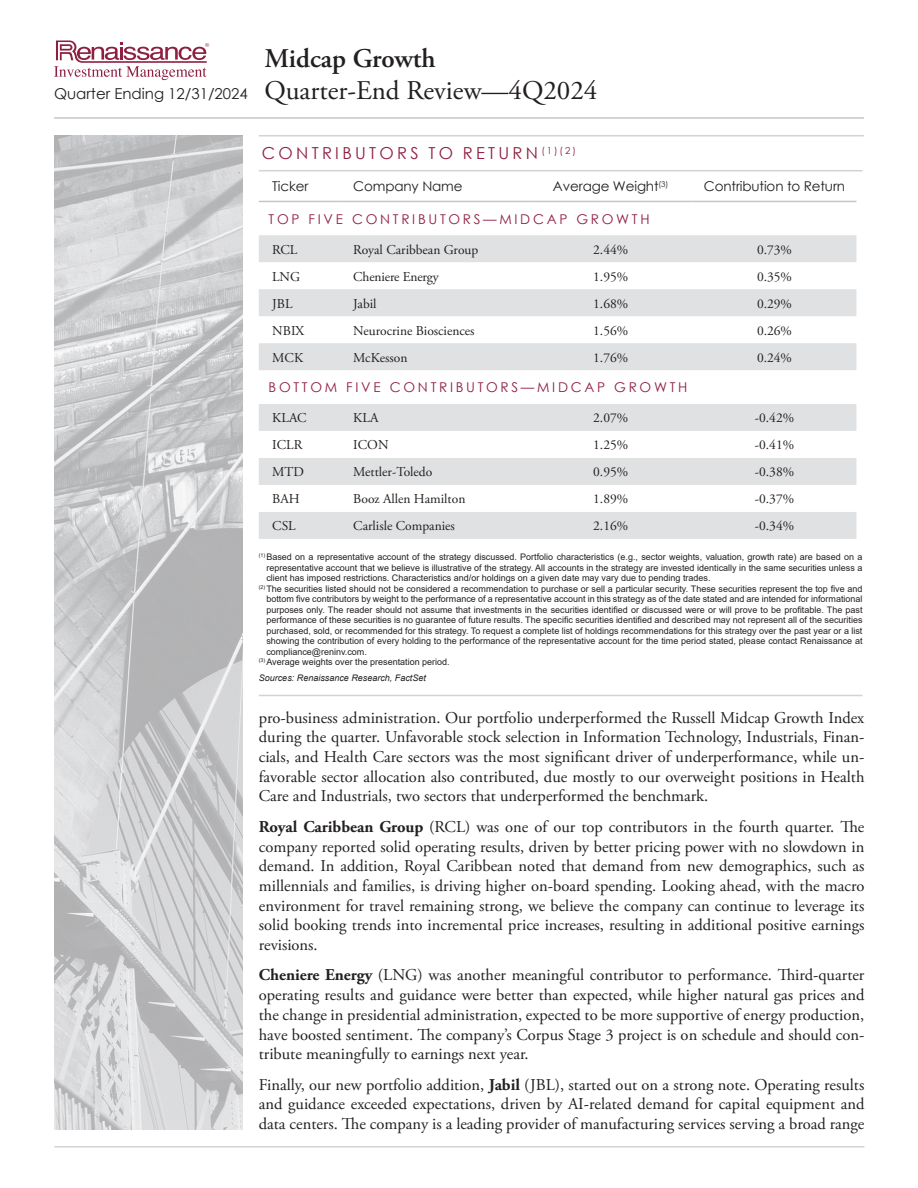
<style>
.page{position:relative;width:918px;height:1188px;background:#fff}
.page>*{position:absolute;margin:0;border:0;box-sizing:border-box;transform-origin:0 0}
.t1{font:27px/32.4px "Adobe Garamond Pro";color:#231f20}
.Commentaries_Body{font:16.5px/19.6px "Adobe Garamond Pro";color:#231f20;text-align:justify}
.t2{font:16.5px "Century Gothic";letter-spacing:.2em;color:#8f1f40}
.t3{font:13.5px "Adobe Garamond Pro";color:#231f20}
.t4{font:13.5px "Century Gothic";letter-spacing:.2em;color:#8f1f40}
.t5{font:13.5px "Century Gothic";letter-spacing:-.01em;color:#231f20}
.Page_disclosures{font:9px/10.5px "Arial";color:#231f20;text-align:justify}
.t6{font:italic 9px "Arial";color:#231f20}
.s1{font-weight:600}
.s2{font-family:"Century Gothic";font-size:15px}
.s3{font-weight:700}
</style>
<div class="page">
<svg style="left:54px;top:40px;width:155px;height:40px"></svg>
<hr style="left:54px;top:117px;width:810px;height:2px;background:#c5c6c8">
<hr style="left:54px;top:1146px;width:810px;height:2px;background:#d2d3d5">
<img style="left:54px;top:135px;width:189px;height:994px">
<svg style="left:259px;top:235px;width:597px;height:304px;fill:#e0e1e3"></svg>
<hr style="left:259px;top:201px;width:81px;height:1px;background:#c5c6c8">
<hr style="left:340px;top:201px;width:189px;height:1px;background:#c5c6c8">
<hr style="left:529px;top:201px;width:164px;height:1px;background:#c5c6c8">
<hr style="left:693px;top:201px;width:163px;height:1px;background:#c5c6c8">
<hr style="left:259px;top:135px;width:605px;height:1px;background:#d2d3d5">
<hr style="left:259px;top:170px;width:604px;height:1px;background:#d2d3d5">
<hr style="left:259px;top:695px;width:604px;height:1px;background:#d2d3d5">
<h1 class="t1" style="left:54px;top:43px;width:545px;text-indent:210px"><span class="s1">Midcap Growth<br></span><span class="s2">Quarter Ending 12/31/2024</span> Quarter-End Review—4Q2024</h1>
<p class="t2" style="left:262px;top:142px;width:316px">CONTRIBUTORS TO RETURN <sup>(1)(2)</sup></p>
<p class="t5" style="left:272px;top:177px;width:38px">Ticker</p>
<p class="t5" style="left:353px;top:177px;width:111px">Company Name</p>
<p class="t5" style="left:553px;top:177px;width:117px">Average Weight<sup>(3)</sup></p>
<p class="t5" style="left:704px;top:177px;width:143px">Contribution to Return</p>
<p class="t4" style="left:269px;top:209px;width:383px">TOP FIVE CONTRIBUTORS—MIDCAP GROWTH</p>
<p class="t3" style="left:272px;top:241px;width:27px">RCL</p>
<p class="t3" style="left:353px;top:241px;width:127px">Royal Caribbean Group</p>
<p class="t3" style="left:593px;top:241px;width:37px">2.44%</p>
<p class="t3" style="left:757px;top:241px;width:37px">0.73%</p>
<p class="t3" style="left:272px;top:268px;width:29px">LNG</p>
<p class="t3" style="left:353px;top:268px;width:87px">Cheniere Energy</p>
<p class="t3" style="left:593px;top:268px;width:37px">1.95%</p>
<p class="t3" style="left:757px;top:268px;width:37px">0.35%</p>
<p class="t3" style="left:272px;top:295px;width:22px">JBL</p>
<p class="t3" style="left:353px;top:295px;width:25px">Jabil</p>
<p class="t3" style="left:593px;top:295px;width:37px">1.68%</p>
<p class="t3" style="left:757px;top:295px;width:37px">0.29%</p>
<p class="t3" style="left:272px;top:322px;width:33px">NBIX</p>
<p class="t3" style="left:353px;top:322px;width:123px">Neurocrine Biosciences</p>
<p class="t3" style="left:593px;top:322px;width:37px">1.56%</p>
<p class="t3" style="left:757px;top:322px;width:37px">0.26%</p>
<p class="t3" style="left:272px;top:349px;width:32px">MCK</p>
<p class="t3" style="left:353px;top:349px;width:56px">McKesson</p>
<p class="t3" style="left:593px;top:349px;width:37px">1.76%</p>
<p class="t3" style="left:757px;top:349px;width:37px">0.24%</p>
<p class="t4" style="left:269px;top:378px;width:420px">BOTTOM FIVE CONTRIBUTORS—MIDCAP GROWTH</p>
<p class="t3" style="left:272px;top:410px;width:36px">KLAC</p>
<p class="t3" style="left:353px;top:410px;width:27px">KLA</p>
<p class="t3" style="left:593px;top:410px;width:37px">2.07%</p>
<p class="t3" style="left:755px;top:410px;width:41px">-0.42%</p>
<p class="t3" style="left:272px;top:437px;width:32px">ICLR</p>
<p class="t3" style="left:353px;top:437px;width:37px">ICON</p>
<p class="t3" style="left:593px;top:437px;width:37px">1.25%</p>
<p class="t3" style="left:755px;top:437px;width:41px">-0.41%</p>
<p class="t3" style="left:272px;top:464px;width:33px">MTD</p>
<p class="t3" style="left:353px;top:464px;width:81px">Mettler-Toledo</p>
<p class="t3" style="left:593px;top:464px;width:37px">0.95%</p>
<p class="t3" style="left:755px;top:464px;width:41px">-0.38%</p>
<p class="t3" style="left:272px;top:491px;width:29px">BAH</p>
<p class="t3" style="left:353px;top:491px;width:114px">Booz Allen Hamilton</p>
<p class="t3" style="left:593px;top:491px;width:37px">1.89%</p>
<p class="t3" style="left:755px;top:491px;width:41px">-0.37%</p>
<p class="t3" style="left:272px;top:518px;width:25px">CSL</p>
<p class="t3" style="left:353px;top:518px;width:103px">Carlisle Companies</p>
<p class="t3" style="left:593px;top:518px;width:37px">2.16%</p>
<p class="t3" style="left:755px;top:518px;width:41px">-0.34%</p>
<p class="Page_disclosures" style="left:266px;top:552px;width:598px;text-indent:-8px"><sup>(1)</sup> Based on a representative account of the strategy discussed. Portfolio characteristics (e.g., sector weights, valuation, growth rate) are based on a representative account that we believe is illustrative of the strategy. All accounts in the strategy are invested identically in the same securities unless a client has imposed restrictions. Characteristics and/or holdings on a given date may vary due to pending trades.</p>
<p class="Page_disclosures" style="left:266px;top:583px;width:598px;text-indent:-8px"><sup>(2)</sup> The securities listed should not be considered a recommendation to purchase or sell a particular security. These securities represent the top five and bottom five contributors by weight to the performance of a representative account in this strategy as of the date stated and are intended for informational purposes only. The reader should not assume that investments in the securities identified or discussed were or will prove to be profitable. The past performance of these securities is no guarantee of future results. The specific securities identified and described may not represent all of the securities purchased, sold, or recommended for this strategy. To request a complete list of holdings recommendations for this strategy over the past year or a list showing the contribution of every holding to the performance of the representative account for the time period stated, please contact Renaissance at compliance@reninv.com.</p>
<p class="Page_disclosures" style="left:259px;top:657px;width:192px"><sup>(3)</sup> Average weights over the presentation period.</p>
<p class="t6" style="left:259px;top:672px;width:169px">Sources: Renaissance Research, FactSet</p>
<p class="Commentaries_Body" style="left:259px;top:708px;width:607px">pro-business administration. Our portfolio underperformed the Russell Midcap Growth Index during the quarter. Unfavorable stock selection in Information Technology, Industrials, Finan&shy;cials, and Health Care sectors was the most significant driver of underperformance, while un&shy;favorable sector allocation also contributed, due mostly to our overweight positions in Health Care and Industrials, two sectors that underperformed the benchmark.</p>
<p class="Commentaries_Body" style="left:259px;top:817px;width:607px"><span class="s3">Royal Caribbean Group</span> (RCL) was one of our top contributors in the fourth quarter. The company reported solid operating results, driven by better pricing power with no slowdown in demand. In addition, Royal Caribbean noted that demand from new demographics, such as millennials and families, is driving higher on-board spending. Looking ahead, with the macro environment for travel remaining strong, we believe the company can continue to leverage its solid booking trends into incremental price increases, resulting in additional positive earnings revisions.</p>
<p class="Commentaries_Body" style="left:259px;top:966px;width:607px"><span class="s3">Cheniere Energy</span> (LNG) was another meaningful contributor to performance. Third-quarter operating results and guidance were better than expected, while higher natural gas prices and the change in presidential administration, expected to be more supportive of energy production, have boosted sentiment. The company’s Corpus Stage 3 project is on schedule and should con&shy;tribute meaningfully to earnings next year.</p>
<p class="Commentaries_Body" style="left:259px;top:1075px;width:607px">Finally, our new portfolio addition, <span class="s3">Jabil</span> (JBL), started out on a strong note. Operating results and guidance exceeded expectations, driven by AI-related demand for capital equipment and data centers. The company is a leading provider of manufacturing services serving a broad range</p>
</div>
